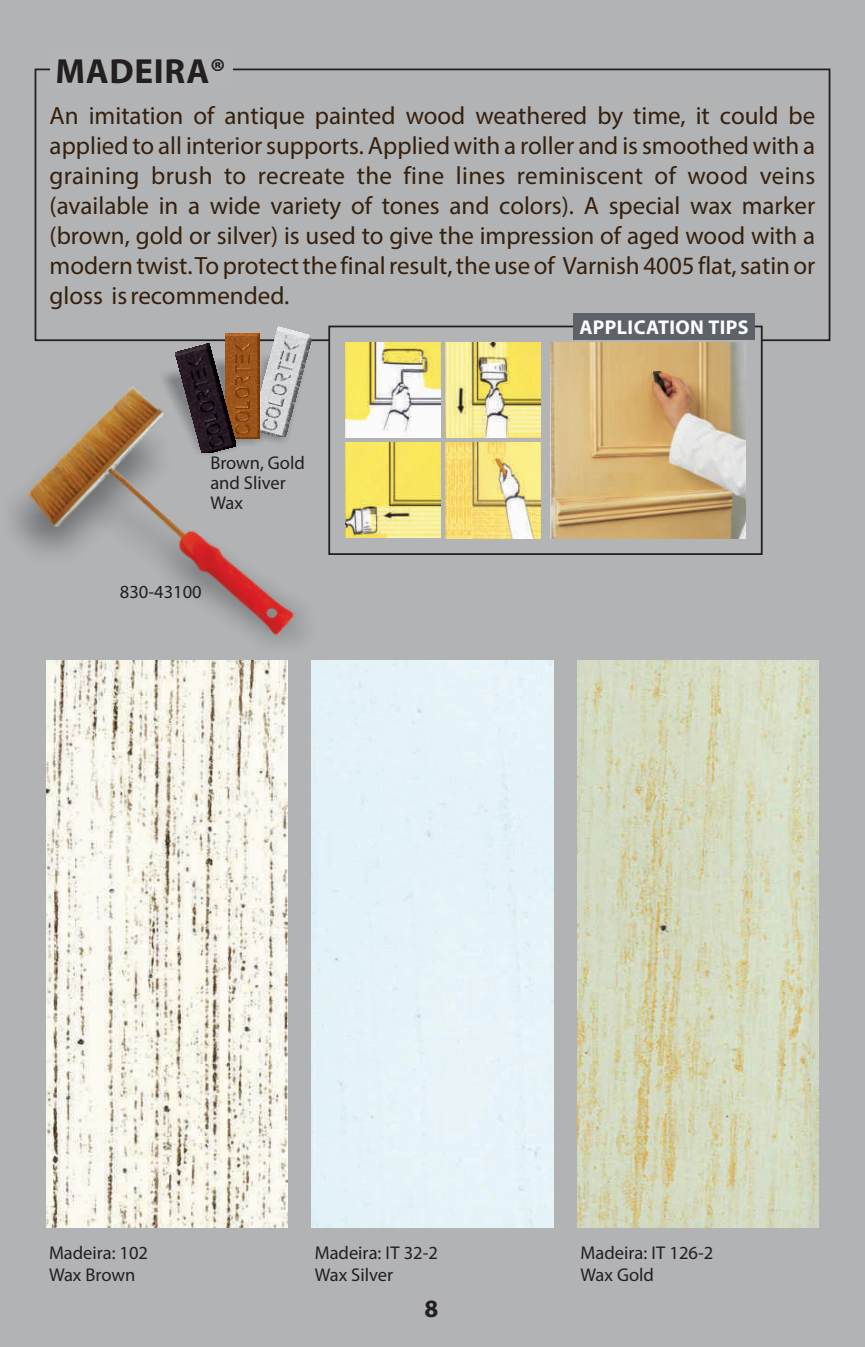
<style>
.page{position:relative;width:865px;height:1347px;background:#fff}
.page>*{position:absolute;margin:0;border:0;box-sizing:border-box;transform-origin:0 0}
.t1{font:700 35px "Myriad Pro";letter-spacing:.02em;color:#231f20}
.t2{font:25px/30px "Myriad Pro";color:#35200e;text-align:justify}
.t3{font:700 25px "Myriad Pro";color:#231f20}
.t4{font:700 20px "Myriad Pro";letter-spacing:.02em;color:#fff}
.t5{font:18.5px/22.2px "Myriad Pro";color:#231f20}
</style>
<div class="page">
<div style="left:0;top:0;width:865px;height:1346px;background:#b1b3b5"></div>
<div style="left:50px;top:50px;width:182px;height:42px;background:#b2b4b6"></div>
<div style="left:329px;top:326px;width:432px;height:228px;background:#b2b4b6"></div>
<div style="left:328px;top:325px;width:434px;height:230px;border:2px solid #231f20"></div>
<img style="left:345px;top:342px;width:95px;height:96px">
<img style="left:345px;top:442px;width:95px;height:95px">
<img style="left:445px;top:342px;width:95px;height:96px">
<img style="left:445px;top:443px;width:95px;height:95px">
<img style="left:550px;top:342px;width:195px;height:196px">
<img style="left:251px;top:326px;width:61px;height:111px">
<img style="left:225px;top:333px;width:35px;height:35px">
<img style="left:175px;top:343px;width:61px;height:25px">
<img style="left:7px;top:368px;width:293px;height:339px">
<div style="left:573px;top:314px;width:181px;height:26px;background:#5d6268"></div>
<img style="left:46px;top:660px;width:241px;height:567px">
<img style="left:577px;top:660px;width:241px;height:567px">
<div style="left:312px;top:660px;width:241px;height:567px;background:#e5f2f7"></div>
<h1 class="t1" style="left:56px;top:48px;width:172px">MADEIRA®</h1>
<p class="t2" style="left:50px;top:100px;width:767px">An imitation of antique painted wood weathered by time, it could be applied to all interior supports. Applied with a roller and is smoothed with a graining brush to recreate the fine lines reminiscent of wood veins (available in a wide variety of tones and colors). A special wax marker (brown, gold or silver) is used to give the impression of aged wood with a modern twist. To protect the final result, the use of Varnish 4005 flat, satin or gloss is recommended.</p>
<p class="t5" style="left:210px;top:452px;width:96px;line-height:20px">Brown, Gold and Sliver<br>Wax</p>
<p class="t5" style="left:120px;top:580px;width:83px">830-43100</p>
<p class="t4" style="left:579px;top:314px;width:171px">APPLICATION TIPS</p>
<p class="t5" style="left:49px;top:1241px;width:101px">Madeira: 102<br>Wax Brown</p>
<p class="t5" style="left:580px;top:1241px;width:134px">Madeira: IT 126-2<br>Wax Gold</p>
<p class="t5" style="left:315px;top:1241px;width:125px">Madeira: IT 32-2<br>Wax Silver</p>
<p class="t3" style="left:424px;top:1292px;width:15px">8</p>
</div>
